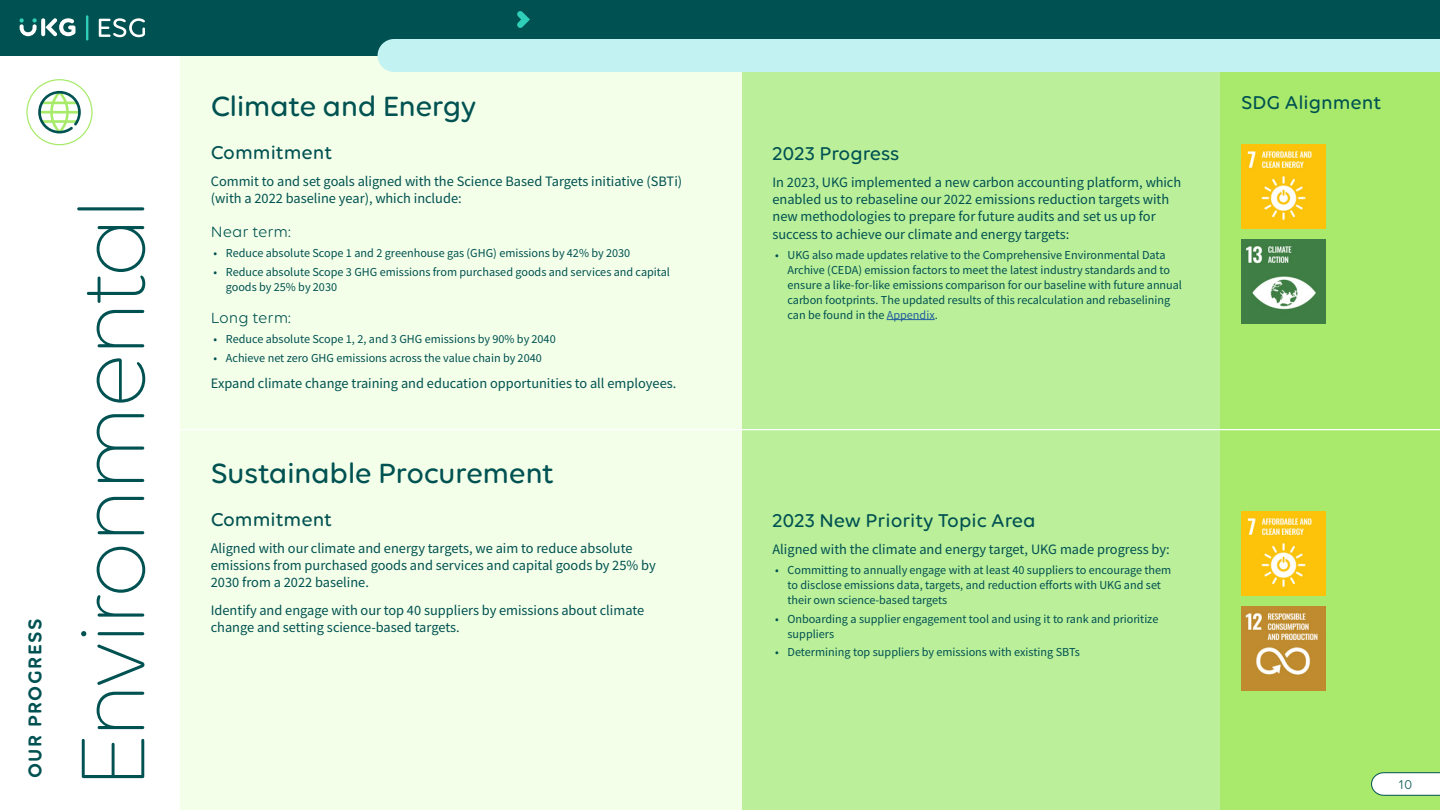
<style>
.page{position:relative;width:1440px;height:810px;background:#fff}
.page>*{position:absolute;margin:0;border:0;box-sizing:border-box;transform-origin:0 0}
.t1{font:300 97.5px "Volte Rounded";letter-spacing:-.055em;color:#005151}
.t2{font:500 30px "Volte Rounded";letter-spacing:-.02em;color:#005151}
.t3{font:500 20px "Volte Rounded";color:#005151}
.t4{font:600 20px "Volte Rounded";letter-spacing:.075em;color:#005151}
.t5{font:16.25px "Volte Rounded";color:#005151}
.t6{font:14.38px/17.2px "Source Sans Variable";color:#005151}
.t7{font:13.75px "Volte Rounded";color:#005151}
.t8{font:12.25px/15px "Source Sans Variable";color:#005151}
.s1{color:#215e9e}
</style>
<div class="page">
<div style="left:180px;top:56px;width:562px;height:754px;background:#f3ffe9"></div>
<div style="left:742px;top:54px;width:563px;height:756px;background:#bbef9a"></div>
<div style="left:1220px;top:54px;width:220px;height:756px;background:#a9ea6c"></div>
<hr style="left:887px;top:319px;width:48px;height:1px;background:#215e9e">
<hr style="left:166px;top:429px;width:1274px;height:1px;background:#fff">
<img style="left:1241px;top:145px;width:84px;height:84px">
<img style="left:1241px;top:239px;width:84px;height:84px">
<div style="left:26px;top:79px;width:67px;height:66px;border:1px solid #a8eb6b;border-radius:50%"></div>
<svg style="left:38px;top:91px;width:43px;height:43px"></svg>
<img style="left:1241px;top:512px;width:84px;height:84px">
<img style="left:1241px;top:606px;width:84px;height:84px">
<div style="left:0;top:0;width:1440px;height:56px;background:#005151"></div>
<div style="left:378px;top:39px;width:1062px;height:33px;background:#c2f2f2"></div>
<svg style="left:41px;top:18px;width:4px;height:18px"></svg>
<svg style="left:45px;top:18px;width:30px;height:18px"></svg>
<svg style="left:19px;top:18px;width:18px;height:18px"></svg>
<hr style="left:86px;top:15px;width:2px;height:25px;background:#30cfba">
<svg style="left:99px;top:18px;width:46px;height:19px"></svg>
<svg style="left:517px;top:11px;width:13px;height:17px"></svg>
<svg style="left:1371px;top:772px;width:69px;height:24px;background:#e3ede7"></svg>
<h3 class="t4" style="left:23px;top:778px;width:161px;rotate:-90deg">OUR PROGRESS</h3>
<h1 class="t1" style="left:56px;top:789px;width:594px;rotate:-90deg">Environmental</h1>
<h2 class="t2" style="left:211px;top:89px;width:267px">Climate and Energy</h2>
<h3 class="t3" style="left:211px;top:140px;width:123px">Commitment</h3>
<p class="t6" style="left:211px;top:173px;width:473px">Commit to and set goals aligned with the Science Based Targets initiative (SBTi) (with a 2022 baseline year), which include:</p>
<h3 class="t5" style="left:211px;top:222px;width:81px">Near term:</h3>
<p class="t8" style="left:213px;top:245px;width:418px">• Reduce absolute Scope 1 and 2 greenhouse gas (GHG) emissions by 42% by 2030</p>
<p class="t8" style="left:226px;top:264px;width:446px;text-indent:-13px">• Reduce absolute Scope 3 GHG emissions from purchased goods and services and capital goods by 25% by 2030</p>
<h3 class="t5" style="left:211px;top:308px;width:81px">Long term:</h3>
<p class="t8" style="left:213px;top:332px;width:344px">• Reduce absolute Scope 1, 2, and 3 GHG emissions by 90% by 2040</p>
<p class="t8" style="left:213px;top:350px;width:330px">• Achieve net zero GHG emissions across the value chain by 2040</p>
<p class="t6" style="left:211px;top:375px;width:467px">Expand climate change training and education opportunities to all employees.</p>
<h2 class="t2" style="left:211px;top:456px;width:345px">Sustainable Procurement</h2>
<h3 class="t3" style="left:211px;top:508px;width:123px">Commitment</h3>
<p class="t6" style="left:211px;top:540px;width:447px">Aligned with our climate and energy targets, we aim to reduce absolute emissions from purchased goods and services and capital goods by 25% by<br>2030 from a 2022 baseline.</p>
<p class="t6" style="left:211px;top:601px;width:435px">Identify and engage with our top 40 suppliers by emissions about climate change and setting science-based targets.</p>
<h3 class="t3" style="left:773px;top:141px;width:128px">2023 Progress</h3>
<p class="t6" style="left:773px;top:174px;width:410px">In 2023, UKG implemented a new carbon accounting platform, which enabled us to rebaseline our 2022 emissions reduction targets with new methodologies to prepare for future audits and set us up for success to achieve our climate and energy targets:</p>
<p class="t8" style="left:788px;top:247px;width:396px;text-indent:-13px">• UKG also made updates relative to the Comprehensive Environmental Data Archive (CEDA) emission factors to meet the latest industry standards and to ensure a like-for-like emissions comparison for our baseline with future annual carbon footprints. The updated results of this recalculation and rebaselining can be found in the <span class="s1">Appendix</span>.</p>
<h3 class="t3" style="left:1241px;top:90px;width:142px">SDG Alignment</h3>
<h3 class="t3" style="left:773px;top:509px;width:265px">2023 New Priority Topic Area</h3>
<p class="t6" style="left:773px;top:541px;width:399px">Aligned with the climate and energy target, UKG made progress by:</p>
<p class="t8" style="left:788px;top:563px;width:385px;text-indent:-13px">• Committing to annually engage with at least 40 suppliers to encourage them to disclose emissions data, targets, and reduction efforts with UKG and set their own science-based targets</p>
<p class="t8" style="left:788px;top:611px;width:372px;text-indent:-13px">• Onboarding a supplier engagement tool and using it to rank and prioritize suppliers</p>
<p class="t8" style="left:775px;top:645px;width:307px">• Determining top suppliers by emissions with existing SBTs</p>
<p class="t7" style="left:1398px;top:776px;width:15px">10</p>
</div>
